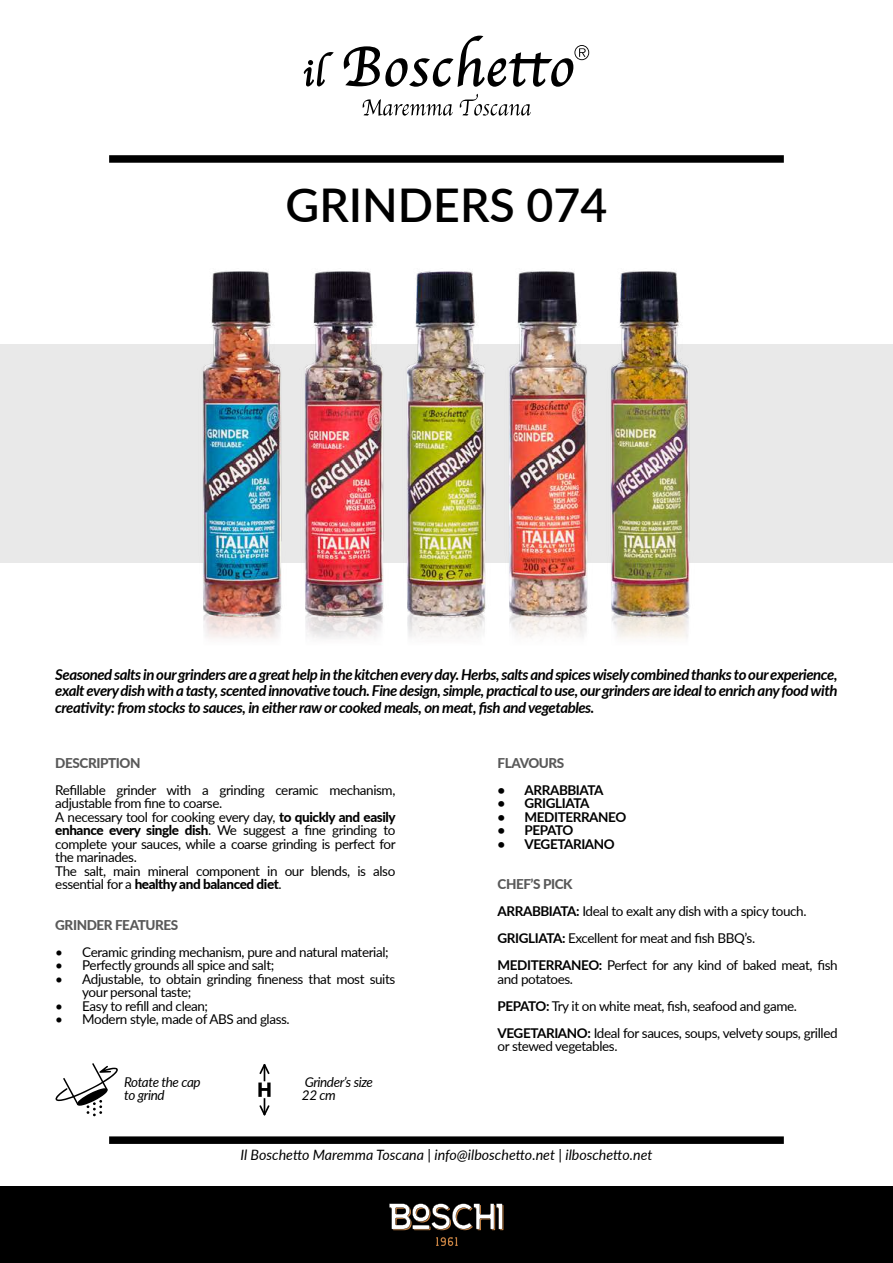
<style>
.page{position:relative;width:893px;height:1263px;background:#fff}
.page>*{position:absolute;margin:0;border:0;box-sizing:border-box;transform-origin:0 0}
.t1{font:600 46.5px "Lato";color:#000}
.t2{font:italic 700 15px/16.5px "Lato";letter-spacing:-.03em;color:#000;text-align:justify}
.t3{font:italic 14.25px "Lato";color:#000}
.t4{font:13.5px/13.5px "Lato";letter-spacing:-.03em;color:#000}
.t5{font:700 13.5px "Lato";letter-spacing:-.03em;color:#000}
.t6{font:italic 13.5px/13.5px "Lato";letter-spacing:-.03em;color:#000}
.t7{font:800 13.5px "Lato";letter-spacing:-.03em;color:#595959}
.s1{font-weight:800}
.s2{font-weight:800;color:#595959}
.s3{font-weight:700}
</style>
<div class="page">
<div style="left:0;top:344px;width:893px;height:219px;background:#e9e9e9"></div>
<div style="left:109px;top:1136px;width:675px;height:8px;background:#000"></div>
<div style="left:109px;top:155px;width:675px;height:8px;background:#000"></div>
<div style="left:0;top:1186px;width:893px;height:77px;background:#000"></div>
<svg style="left:389px;top:1203px;width:114px;height:27px"></svg>
<svg style="left:436px;top:1237px;width:22px;height:9px"></svg>
<svg style="left:363px;top:99px;width:90px;height:17px"></svg>
<svg style="left:460px;top:94px;width:71px;height:22px"></svg>
<svg style="left:344px;top:36px;width:245px;height:51px"></svg>
<svg style="left:304px;top:52px;width:30px;height:34px"></svg>
<img style="left:203px;top:271px;width:102px;height:368px">
<img style="left:305px;top:271px;width:79px;height:368px">
<img style="left:407px;top:271px;width:103px;height:367px">
<img style="left:510px;top:271px;width:180px;height:367px">
<svg style="left:55px;top:1063px;width:63px;height:53px"></svg>
<svg style="left:258px;top:1064px;width:13px;height:52px"></svg>
<h1 class="t1" style="left:285px;top:171px;width:323px">GRINDERS 074</h1>
<p class="t2" style="left:55px;top:665px;width:784px">Seasoned salts in our grinders are a great help in the kitchen every day. Herbs, salts and spices wisely combined thanks to our experience, exalt every dish with a tasty, scented innovative touch. Fine design, simple, practical to use, our grinders are ideal to enrich any food with creativity: from stocks to sauces, in either raw or cooked meals, on meat, fish and vegetables.</p>
<p class="t7" style="left:55px;top:753px;width:87px">DESCRIPTION</p>
<p class="t4" style="left:55px;top:782px;width:342px">Refillable grinder with a grinding ceramic mechanism, adjustable from fine to coarse.<br>A necessary tool for cooking every day, <span class="s1">to quickly and easily enhance every single dish</span>. We suggest a fine grinding to complete your sauces, while a coarse grinding is perfect for the marinades.<br>The salt, main mineral component in our blends, is also essential for a <span class="s1">healthy and balanced diet</span>.</p>
<p class="t7" style="left:55px;top:915px;width:125px">GRINDER FEATURES</p>
<p class="t4" style="left:55px;top:944px;width:335px">• Ceramic grinding mechanism, pure and natural material;</p>
<p class="t4" style="left:55px;top:958px;width:221px">• Perfectly grounds all spice and salt;</p>
<p class="t4" style="left:82px;top:971px;width:315px;text-indent:-27px">• Adjustable, to obtain grinding fineness that most suits your personal taste;</p>
<p class="t4" style="left:55px;top:998px;width:154px">• Easy to refill and clean;</p>
<p class="t4" style="left:55px;top:1012px;width:236px">• Modern style, made of ABS and glass.</p>
<p class="t6" style="left:124px;top:1074px;width:78px">Rotate the cap to grind</p>
<p class="t6" style="left:302px;top:1074px;width:73px">Grinder’s size<br>22 cm</p>
<p class="t7" style="left:497px;top:753px;width:68px">FLAVOURS</p>
<p class="t5" style="left:497px;top:780px;width:108px">• ARRABBIATA</p>
<p class="t5" style="left:497px;top:793px;width:93px">• GRIGLIATA</p>
<p class="t5" style="left:497px;top:807px;width:130px">• MEDITERRANEO</p>
<p class="t5" style="left:497px;top:820px;width:77px">• PEPATO</p>
<p class="t5" style="left:497px;top:834px;width:119px">• VEGETARIANO</p>
<p class="t4" style="left:497px;top:870px;width:342px;line-height:27px"><span class="s2">CHEF’S PICK<br></span><span class="s3">ARRABBIATA:</span> Ideal to exalt any dish with a spicy touch.<br><span class="s3">GRIGLIATA:</span> Excellent for meat and fish BBQ’s.<br><span class="s3">MEDITERRANEO:</span> Perfect for any kind of baked meat, fish</p>
<p class="t4" style="left:497px;top:965px;width:342px;line-height:27px">and potatoes.<br><span class="s3">PEPATO:</span> Try it on white meat, fish, seafood and game.<br><span class="s3">VEGETARIANO:</span> Ideal for sauces, soups, velvety soups, grilled</p>
<p class="t4" style="left:497px;top:1039px;width:122px">or stewed vegetables.</p>
<p class="t3" style="left:240px;top:1144px;width:414px">Il Boschetto Maremma Toscana | info@ilboschetto.net | ilboschetto.net</p>
</div>
